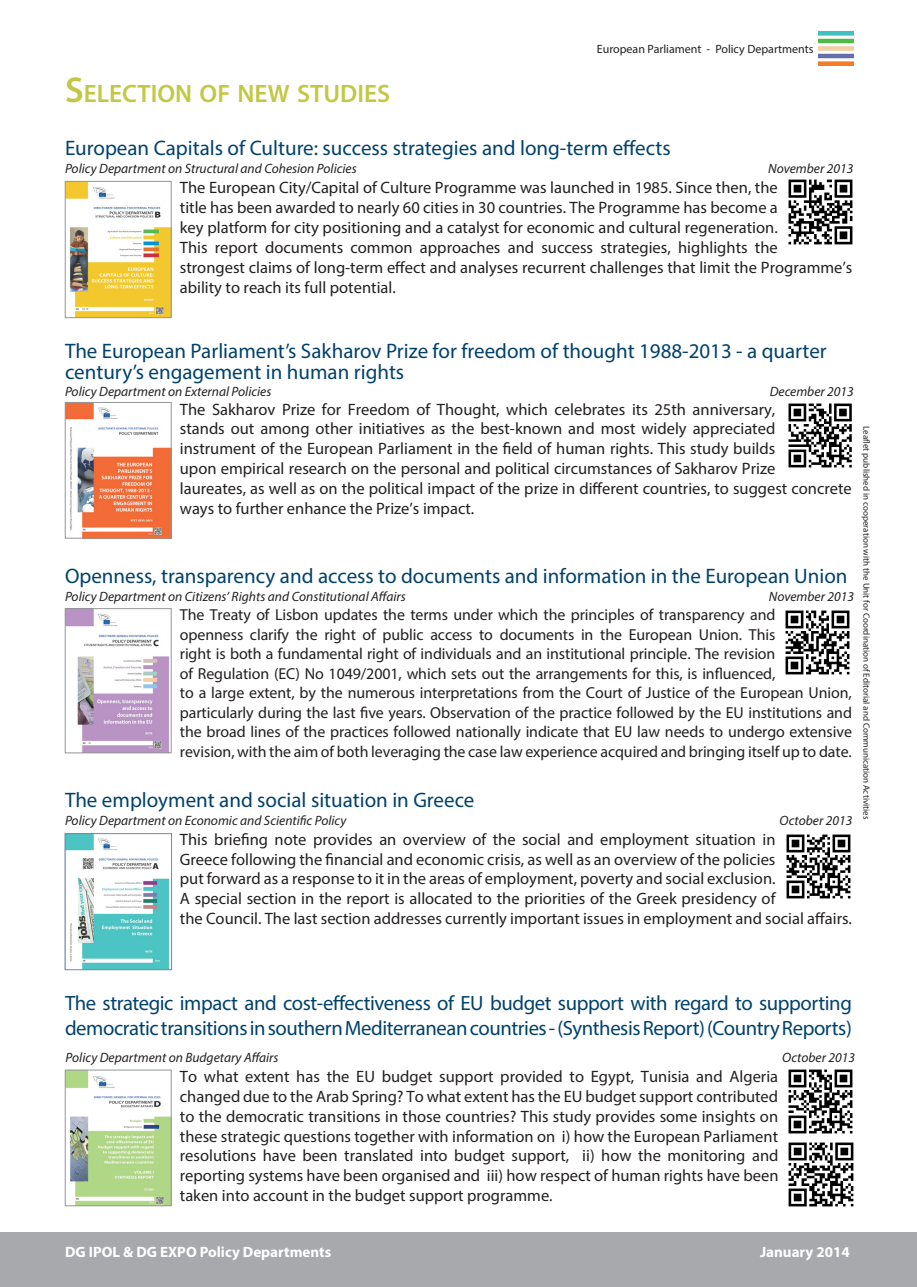
<style>
.page{position:relative;width:917px;height:1287px;background:#fff}
.page>*{position:absolute;margin:0;border:0;box-sizing:border-box;transform-origin:0 0}
.t1{font:600 25.2px "Myriad Pro";color:#c2c843}
.t2{font:21px/21px "Myriad Pro";color:#01426c}
.t3{font:20.7px/24.9px "Myriad Pro";letter-spacing:-.02em;color:#01426c}
.t4{font:16.5px/19.8px "Myriad Pro";color:#231f20}
.t5{font:15.9px/19.5px "Myriad Pro";letter-spacing:-.005em;color:#231f20}
.t6{font:700 15px "Myriad Pro";color:#fff}
.t7{font:italic 13.5px "Myriad Pro";color:#231f20}
.t8{font:12px "Myriad Pro";color:#231f20}
.t9{font:9px "Myriad Pro";color:#231f20}
.s1{font-size:36px}
</style>
<div class="page">
<div style="left:0;top:1232px;width:917px;height:55px;background:#a8a9ad"></div>
<img style="left:819px;top:31px;width:34px;height:34px">
<img style="left:788px;top:179px;width:65px;height:66px">
<img style="left:67px;top:183px;width:102px;height:133px">
<div style="left:65px;top:181px;width:106px;height:137px;border:1px solid #939598"></div>
<img style="left:67px;top:610px;width:102px;height:141px">
<div style="left:65px;top:608px;width:106px;height:145px;border:1px solid #939598"></div>
<img style="left:785px;top:610px;width:65px;height:65px">
<img style="left:67px;top:404px;width:102px;height:132px">
<div style="left:65px;top:402px;width:106px;height:136px;border:1px solid #939598"></div>
<img style="left:788px;top:403px;width:64px;height:65px">
<img style="left:67px;top:835px;width:103px;height:133px">
<div style="left:65px;top:833px;width:107px;height:137px;border:1px solid #6c8aac"></div>
<img style="left:786px;top:834px;width:65px;height:65px">
<img style="left:67px;top:1072px;width:102px;height:132px">
<div style="left:65px;top:1070px;width:106px;height:136px;border:1px solid #939598"></div>
<img style="left:788px;top:1069px;width:65px;height:65px">
<img style="left:788px;top:1142px;width:66px;height:65px">
<p class="t1" style="left:65px;top:77px;width:327px"><span class="s1">S</span>ELECTION OF NEW STUDIES</p>
<p class="t8" style="left:597px;top:41px;width:218px">European Parliament - Policy Departments</p>
<p class="t2" style="left:65px;top:138px;width:607px">European Capitals of Culture: success strategies and long-term effects</p>
<p class="t7" style="left:65px;top:160px;width:293px">Policy Department on Structural and Cohesion Policies</p>
<p class="t7" style="left:768px;top:160px;width:87px">November 2013</p>
<p class="t4" style="left:180px;top:178px;width:674px">The European City/Capital of Culture Programme was launched in 1985. Since then, the<br>title has been awarded to nearly 60 cities in 30 countries. The Programme has become a<br>key platform for city positioning and a catalyst for economic and cultural regeneration.<br>This report documents common approaches and success strategies, highlights the<br>strongest claims of long-term effect and analyses recurrent challenges that limit the Programme’s ability to reach its full potential.</p>
<p class="t2" style="left:65px;top:340px;width:763px">The European Parliament’s Sakharov Prize for freedom of thought 1988-2013 - a quarter century’s engagement in human rights</p>
<p class="t7" style="left:65px;top:383px;width:208px">Policy Department on External Policies</p>
<p class="t7" style="left:769px;top:383px;width:86px">December 2013</p>
<p class="t4" style="left:180px;top:399px;width:673px">The Sakharov Prize for Freedom of Thought, which celebrates its 25th anniversary,<br>stands out among other initiatives as the best-known and most widely appreciated instrument of the European Parliament in the field of human rights. This study builds<br>upon empirical research on the personal and political circumstances of Sakharov Prize<br>laureates, as well as on the political impact of the prize in different countries, to suggest concrete ways to further enhance the Prize’s impact.</p>
<p class="t2" style="left:65px;top:565px;width:784px">Openness, transparency and access to documents and information in the European Union</p>
<p class="t7" style="left:65px;top:588px;width:342px">Policy Department on Citizens’ Rights and Constitutional Affairs</p>
<p class="t7" style="left:769px;top:588px;width:87px">November 2013</p>
<p class="t5" style="left:180px;top:605px;width:673px">The Treaty of Lisbon updates the terms under which the principles of transparency and<br>openness clarify the right of public access to documents in the European Union. This<br>right is both a fundamental right of individuals and an institutional principle. The revision<br>of Regulation (EC) No 1049/2001, which sets out the arrangements for this, is influenced,<br>to a large extent, by the numerous interpretations from the Court of Justice of the European Union, particularly during the last five years. Observation of the practice followed by the EU institutions and the broad lines of the practices followed nationally indicate that EU law needs to undergo extensive revision, with the aim of both leveraging the case law experience acquired and bringing itself up to date.</p>
<p class="t2" style="left:65px;top:788px;width:411px">The employment and social situation in Greece</p>
<p class="t7" style="left:65px;top:811px;width:283px">Policy Department on Economic and Scientific Policy</p>
<p class="t7" style="left:779px;top:811px;width:74px">October 2013</p>
<p class="t4" style="left:180px;top:829px;width:673px">This briefing note provides an overview of the social and employment situation in<br>Greece following the financial and economic crisis, as well as an overview of the policies<br>put forward as a response to it in the areas of employment, poverty and social exclusion.<br>A special section in the report is allocated to the priorities of the Greek presidency of<br>the Council. The last section addresses currently important issues in employment and social affairs.</p>
<p class="t9" style="left:872px;top:426px;width:394px;rotate:90deg">Leaflet published in cooperation with the Unit for Coordination of Editorial and Communication Activities</p>
<p class="t3" style="left:65px;top:990px;width:788px">The strategic impact and cost-effectiveness of EU budget support with regard to supporting democratic transitions in southern Mediterranean countries - (Synthesis Report) (Country Reports)</p>
<p class="t7" style="left:66px;top:1049px;width:214px">Policy Department on Budgetary Affairs</p>
<p class="t7" style="left:782px;top:1049px;width:74px">October 2013</p>
<p class="t4" style="left:180px;top:1066px;width:600px;text-align:justify">To what extent has the EU budget support provided to Egypt, Tunisia and Algeria changed due to the Arab Spring? To what extent has the EU budget support contributed to the democratic transitions in those countries? This study provides some insights on these strategic questions together with information on i) how the European Parliament resolutions have been translated into budget support, ii) how the monitoring and reporting systems have been organised and iii) how respect of human rights have been taken into account in the budget support programme.</p>
<p class="t6" style="left:65px;top:1242px;width:268px">DG IPOL &amp; DG EXPO Policy Departments</p>
<p class="t6" style="left:760px;top:1242px;width:91px">January 2014</p>
</div>
